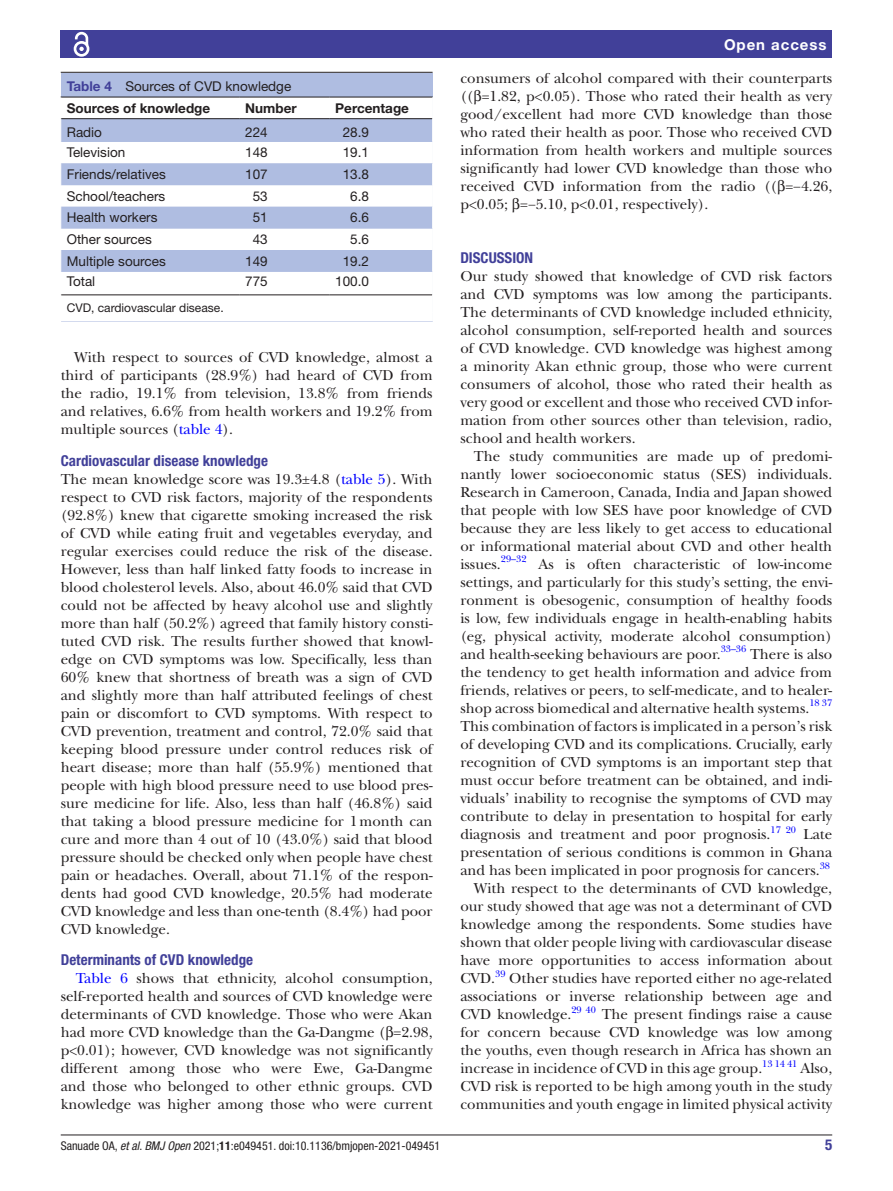
<style>
.page{position:relative;width:893px;height:1191px;background:#fff}
.page>*{position:absolute;margin:0;border:0;box-sizing:border-box;transform-origin:0 0}
.t1{font:15px/18px "New Baskerville";color:#231f20;text-align:justify}
.t2{font:700 condensed 15px "Helvetica Neue LT Std";color:#414099}
.t3{font:700 15px "Helvetica Neue LT Std";letter-spacing:.065em;color:#fff}
.t4{font:13.5px/22px "Helvetica Neue LT Std";color:#231f20}
.t5{font:700 13.5px "Helvetica Neue LT Std";color:#231f20}
.t6{font:condensed 12px "Helvetica Neue LT Std";color:#231f20}
.t7{font:12px "Helvetica Neue LT Std";color:#231f20}
.t8{font:9.9px "New Baskerville";color:#00f}
.s1{font-weight:700;color:#414099}
.s2{font-weight:700}
.s3{color:#00f}
.s4{font-style:italic}
</style>
<div class="page">
<hr style="left:61px;top:1134px;width:771px;height:1px;background:#231f20">
<div style="left:61px;top:31px;width:771px;height:27px;background:#414099"></div>
<svg style="left:73px;top:31px;width:17px;height:26px"></svg>
<div style="left:61px;top:73px;width:372px;height:248px;background:#afbde1"></div>
<hr style="left:61px;top:72px;width:372px;height:1px;background:#231f20">
<div style="left:61px;top:98px;width:371px;height:223px;background:#fff"></div>
<svg style="left:61px;top:119px;width:371px;height:153px"></svg>
<hr style="left:61px;top:97px;width:178px;height:1px;background:#231f20">
<hr style="left:61px;top:118px;width:178px;height:1px;background:#231f20">
<hr style="left:239px;top:97px;width:90px;height:1px;background:#231f20">
<hr style="left:239px;top:118px;width:90px;height:1px;background:#231f20">
<hr style="left:329px;top:97px;width:104px;height:1px;background:#231f20">
<hr style="left:329px;top:118px;width:103px;height:1px;background:#231f20">
<hr style="left:239px;top:294px;width:90px;height:1px;background:#231f20">
<hr style="left:329px;top:294px;width:103px;height:1px;background:#231f20">
<hr style="left:61px;top:294px;width:178px;height:1px;background:#231f20">
<svg style="left:432px;top:97px;width:1px;height:224px"></svg>
<hr style="left:67px;top:312px;width:366px;height:1px;background:#fff">
<p class="t4" style="left:67px;top:75px;width:226px"><span class="s1">Table 4</span> Sources of CVD knowledge<br><span class="s2">Sources of knowledge</span></p>
<p class="t5" style="left:245px;top:99px;width:53px">Number</p>
<p class="t5" style="left:335px;top:99px;width:75px">Percentage</p>
<p class="t4" style="left:67px;top:121px;width:37px">Radio</p>
<p class="t4" style="left:245px;top:121px;width:24px">224</p>
<p class="t4" style="left:343px;top:121px;width:28px">28.9</p>
<p class="t4" style="left:67px;top:141px;width:60px">Television</p>
<p class="t4" style="left:245px;top:141px;width:24px">148</p>
<p class="t4" style="left:343px;top:141px;width:28px">19.1</p>
<p class="t4" style="left:67px;top:163px;width:100px">Friends/relatives</p>
<p class="t4" style="left:245px;top:163px;width:24px">107</p>
<p class="t4" style="left:343px;top:163px;width:28px">13.8</p>
<p class="t4" style="left:67px;top:185px;width:100px">School/teachers</p>
<p class="t4" style="left:253px;top:185px;width:17px">53</p>
<p class="t4" style="left:350px;top:185px;width:20px">6.8</p>
<p class="t4" style="left:67px;top:206px;width:92px">Health workers</p>
<p class="t4" style="left:253px;top:206px;width:17px">51</p>
<p class="t4" style="left:350px;top:206px;width:20px">6.6</p>
<p class="t4" style="left:67px;top:228px;width:87px">Other sources</p>
<p class="t4" style="left:253px;top:228px;width:17px">43</p>
<p class="t4" style="left:350px;top:228px;width:20px">5.6</p>
<p class="t4" style="left:67px;top:250px;width:101px">Multiple sources</p>
<p class="t4" style="left:245px;top:250px;width:24px">149</p>
<p class="t4" style="left:343px;top:250px;width:28px">19.2</p>
<p class="t4" style="left:67px;top:270px;width:30px">Total</p>
<p class="t4" style="left:245px;top:270px;width:24px">775</p>
<p class="t4" style="left:335px;top:270px;width:35px">100.0</p>
<p class="t7" style="left:67px;top:301px;width:158px">CVD, cardiovascular disease.</p>
<p class="t1" style="left:61px;top:348px;width:373px;text-indent:14px">With respect to sources of CVD knowledge, almost a third of participants (28.9%) had heard of CVD from the radio, 19.1% from television, 13.8% from friends and relatives, 6.6% from health workers and 19.2% from multiple sources (<span class="s3">table 4</span>).</p>
<p class="t2" style="left:61px;top:451px;width:209px">Cardiovascular disease knowledge</p>
<p class="t1" style="left:61px;top:470px;width:373px">The mean knowledge score was 19.3±4.8 (<span class="s3">table 5</span>). With respect to CVD risk factors, majority of the respondents (92.8%) knew that cigarette smoking increased the risk of CVD while eating fruit and vegetables everyday, and regular exercises could reduce the risk of the disease.<br>However, less than half linked fatty foods to increase in blood cholesterol levels. Also, about 46.0% said that CVD could not be affected by heavy alcohol use and slightly more than half (50.2%) agreed that family history consti&shy;tuted CVD risk. The results further showed that knowl&shy;edge on CVD symptoms was low. Specifically, less than 60% knew that shortness of breath was a sign of CVD and slightly more than half attributed feelings of chest pain or discomfort to CVD symptoms. With respect to CVD prevention, treatment and control, 72.0% said that keeping blood pressure under control reduces risk of heart disease; more than half (55.9%) mentioned that people with high blood pressure need to use blood pres&shy;sure medicine for life. Also, less than half (46.8%) said that taking a blood pressure medicine for 1month can cure and more than 4 out of 10 (43.0%) said that blood pressure should be checked only when people have chest pain or headaches. Overall, about 71.1% of the respon&shy;dents had good CVD knowledge, 20.5% had moderate CVD knowledge and less than one-tenth (8.4%) had poor CVD knowledge.</p>
<p class="t2" style="left:61px;top:951px;width:194px">Determinants of CVD knowledge</p>
<p class="t1" style="left:61px;top:969px;width:373px;text-indent:15px"><span class="s3">Table 6</span> shows that ethnicity, alcohol consumption, self-reported health and sources of CVD knowledge were determinants of CVD knowledge. Those who were Akan had more CVD knowledge than the Ga-Dangme ( =2.98, p&lt;0.01); however, CVD knowledge was not significantly different among those who were Ewe, Ga-Dangme and those who belonged to other ethnic groups. CVD knowledge was higher among those who were current</p>
<p class="t3" style="left:724px;top:35px;width:104px">Open access</p>
<p class="t1" style="left:460px;top:69px;width:373px">consumers of alcohol compared with their counterparts (( =1.82, p&lt;0.05). Those who rated their health as very good/excellent had more CVD knowledge than those who rated their health as poor. Those who received CVD information from health workers and multiple sources significantly had lower CVD knowledge than those who received CVD information from the radio (( =−4.26, p&lt;0.05; =−5.10, p&lt;0.01, respectively).</p>
<p class="t2" style="left:460px;top:249px;width:74px">DISCUSSION</p>
<p class="t1" style="left:460px;top:267px;width:373px">Our study showed that knowledge of CVD risk factors and CVD symptoms was low among the participants.<br>The determinants of CVD knowledge included ethnicity, alcohol consumption, self-reported health and sources of CVD knowledge. CVD knowledge was highest among a minority Akan ethnic group, those who were current consumers of alcohol, those who rated their health as very good or excellent and those who received CVD infor&shy;mation from other sources other than television, radio, school and health workers.</p>
<p class="t1" style="left:460px;top:447px;width:373px;text-indent:14px">The study communities are made up of predomi&shy;nantly lower socioeconomic status (SES) individuals.<br>Research in Cameroon, Canada, India and Japan showed that people with low SES have poor knowledge of CVD because they are less likely to get access to educational or informational material about CVD and other health issues.</p>
<p class="t8" style="left:501px;top:553px;width:27px">29–32</p>
<p class="t1" style="left:460px;top:555px;width:373px;text-indent:78px">As is often characteristic of low-income settings, and particularly for this study’s setting, the envi&shy;ronment is obesogenic, consumption of healthy foods is low, few individuals engage in health-enabling habits (eg, physical activity, moderate alcohol consumption) and health-seeking behaviours are poor.</p>
<p class="t8" style="left:721px;top:643px;width:27px">33–36</p>
<p class="t1" style="left:460px;top:645px;width:373px;text-indent:290px">There is also the tendency to get health information and advice from friends, relatives or peers, to self-medicate, and to healer&shy;shop across biomedical and alternative health systems.</p>
<p class="t8" style="left:809px;top:697px;width:24px">18 37</p>
<p class="t1" style="left:460px;top:717px;width:373px">This combination of factors is implicated in a person’s risk of developing CVD and its complications. Crucially, early recognition of CVD symptoms is an important step that must occur before treatment can be obtained, and indi&shy;viduals’ inability to recognise the symptoms of CVD may contribute to delay in presentation to hospital for early diagnosis and treatment and poor prognosis.<sup>17</sup> <sup>20</sup></p>
<p class="t1" style="left:460px;top:825px;width:373px;text-indent:343px">Late presentation of serious conditions is common in Ghana and has been implicated in poor prognosis for cancers.</p>
<p class="t8" style="left:820px;top:859px;width:12px">38</p>
<p class="t1" style="left:460px;top:879px;width:373px;text-indent:14px">With respect to the determinants of CVD knowledge, our study showed that age was not a determinant of CVD knowledge among the respondents. Some studies have shown that older people living with cardiovascular disease have more opportunities to access information about CVD.</p>
<p class="t8" style="left:495px;top:967px;width:12px">39</p>
<p class="t1" style="left:460px;top:969px;width:373px;text-indent:49px">Other studies have reported either no age-related associations or inverse relationship between age and CVD knowledge.</p>
<p class="t8" style="left:571px;top:1003px;width:26px">29 40</p>
<p class="t1" style="left:460px;top:1005px;width:373px;text-indent:141px">The present findings raise a cause for concern because CVD knowledge was low among the youths, even though research in Africa has shown an increase in incidence of CVD in this age group.</p>
<p class="t8" style="left:762px;top:1057px;width:37px">13 14 41</p>
<p class="t1" style="left:460px;top:1059px;width:373px;text-indent:340px">Also, CVD risk is reported to be high among youth in the study communities and youth engage in limited physical activity</p>
<p class="t6" style="left:61px;top:1138px;width:381px">Sanuade OA, <span class="s4">et al</span>. <span class="s4">BMJ Open</span> 2021;<span class="s2">11</span>:e049451. doi:10.1136/bmjopen-2021-049451</p>
<p class="t2" style="left:825px;top:1135px;width:9px">5</p>
</div>
